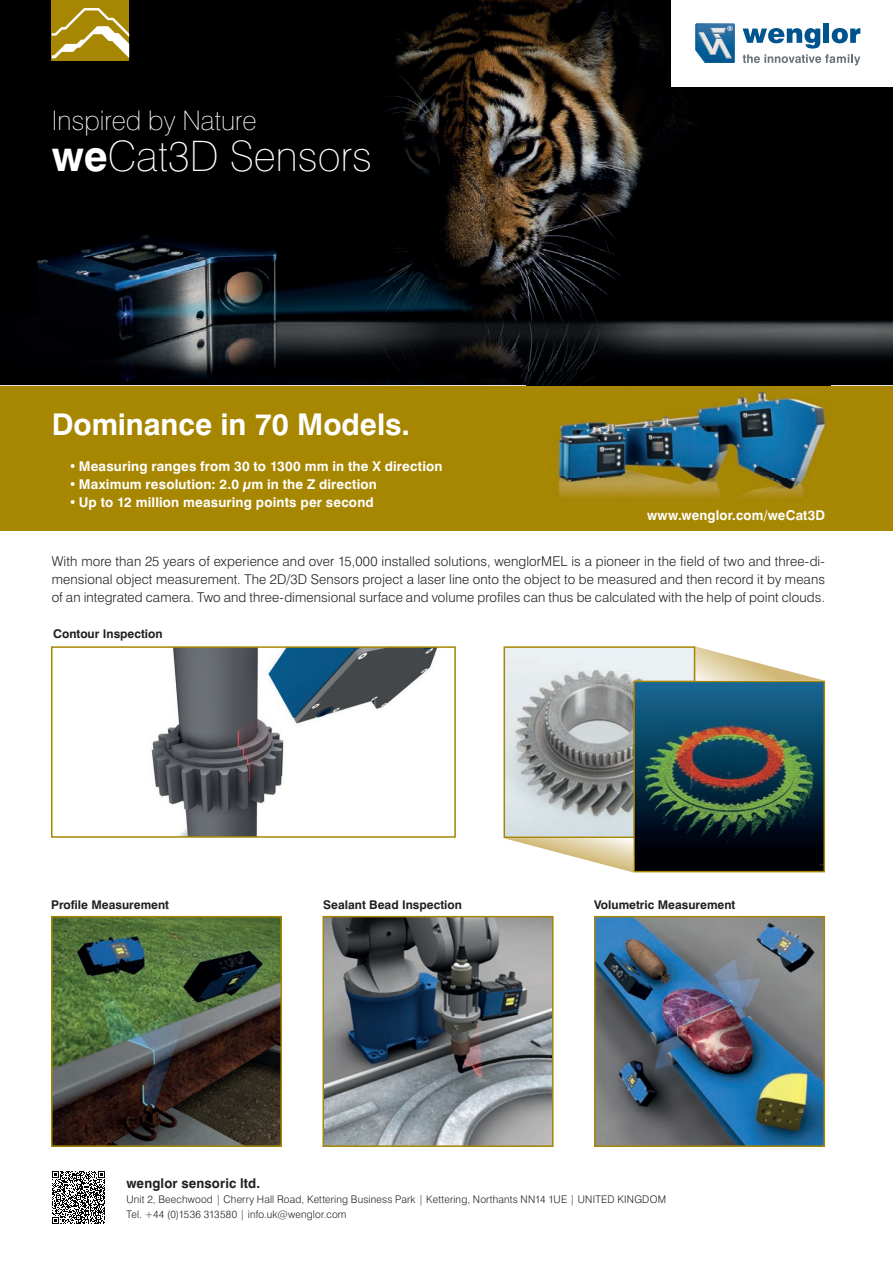
<style>
.page{position:relative;width:893px;height:1263px;background:#fff}
.page>*{position:absolute;margin:0;border:0;box-sizing:border-box;transform-origin:0 0}
.t1{font:100 42px "Swiss 721 BT";color:#fff}
.t2{font:700 30px "Swiss 721 BT";color:#fff}
.t3{font:100 27px "Swiss 721 BT";color:#fff}
.t4{font:300 13.5px/18px "Swiss 721 BT";letter-spacing:.01em;color:#231f20;text-align:justify}
.t5{font:700 13.5px "Swiss 721 BT";letter-spacing:.01em;color:#fff}
.t6{font:700 13.5px "Swiss 721 BT";letter-spacing:.01em;color:#231f20}
.t7{font:700 12px "Swiss 721 BT";color:#231f20}
.t8{font:300 10.5px/15px "Swiss 721 BT";letter-spacing:.02em;color:#231f20}
.s1{font-weight:700}
</style>
<div class="page">
<div style="left:0;top:322px;width:893px;height:208px;background:#a78602"></div>
<img style="left:0;top:0;width:893px;height:385px">
<div style="left:672px;top:0;width:221px;height:86px;background:#fff"></div>
<img style="left:696px;top:23px;width:39px;height:1px">
<svg style="left:695px;top:24px;width:40px;height:39px;background:#5189b0"></svg>
<div style="left:823px;top:23px;width:6px;height:20px;background:#00548e"></div>
<svg style="left:743px;top:28px;width:117px;height:37px"></svg>
<div style="left:52px;top:1px;width:77px;height:60px;background:#a78602"></div>
<svg style="left:52px;top:8px;width:77px;height:50px"></svg>
<svg style="left:52px;top:1171px;width:53px;height:52px"></svg>
<img style="left:151px;top:648px;width:287px;height:188px">
<div style="left:51px;top:646px;width:405px;height:192px;border:1px solid #a78602"></div>
<img style="left:53px;top:918px;width:227px;height:227px">
<div style="left:51px;top:916px;width:231px;height:231px;border:1px solid #a78602"></div>
<img style="left:596px;top:918px;width:227px;height:227px">
<div style="left:594px;top:916px;width:231px;height:231px;border:1px solid #a78602"></div>
<img style="left:325px;top:918px;width:227px;height:227px">
<div style="left:323px;top:916px;width:231px;height:231px;border:1px solid #a78602"></div>
<img style="left:504px;top:646px;width:321px;height:226px">
<img style="left:503px;top:838px;width:130px;height:34px">
<img style="left:695px;top:646px;width:130px;height:35px">
<img style="left:526px;top:372px;width:304px;height:126px">
<h3 class="t3" style="left:52px;top:111px;width:206px">Inspired by Nature</h3>
<h1 class="t1" style="left:52px;top:141px;width:322px"><span class="s1">we</span>Cat3D Sensors</h1>
<h2 class="t2" style="left:52px;top:414px;width:360px">Dominance in 70 Models.</h2>
<p class="t5" style="left:69px;top:462px;width:375px">• Measuring ranges from 30 to 1300 mm in the X direction</p>
<p class="t5" style="left:69px;top:480px;width:310px">• Maximum resolution: 2.0 µm in the Z direction</p>
<p class="t5" style="left:69px;top:498px;width:307px">• Up to 12 million measuring points per second</p>
<p class="t5" style="left:647px;top:510px;width:180px">www.wenglor.com/weCat3D</p>
<p class="t4" style="left:52px;top:553px;width:775px">With more than 25 years of experience and over 15,000 installed solutions, wenglorMEL is a pioneer in the field of two and three-di&shy;mensional object measurement. The 2D/3D Sensors project a laser line onto the object to be measured and then record it by means of an integrated camera. Two and three-dimensional surface and volume profiles can thus be calculated with the help of point clouds.</p>
<p class="t7" style="left:53px;top:629px;width:111px">Contour Inspection</p>
<p class="t7" style="left:51px;top:900px;width:120px">Profile Measurement</p>
<p class="t7" style="left:323px;top:900px;width:140px">Sealant Bead Inspection</p>
<p class="t7" style="left:594px;top:900px;width:143px">Volumetric Measurement</p>
<p class="t6" style="left:126px;top:1178px;width:135px">wenglor sensoric ltd.</p>
<p class="t8" style="left:126px;top:1192px;width:541px">Unit 2, Beechwood | Cherry Hall Road, Kettering Business Park | Kettering, Northants NN14 1UE | UNITED KINGDOM<br>Tel. +44 (0)1536 313580 | info.uk@wenglor.com</p>
</div>
